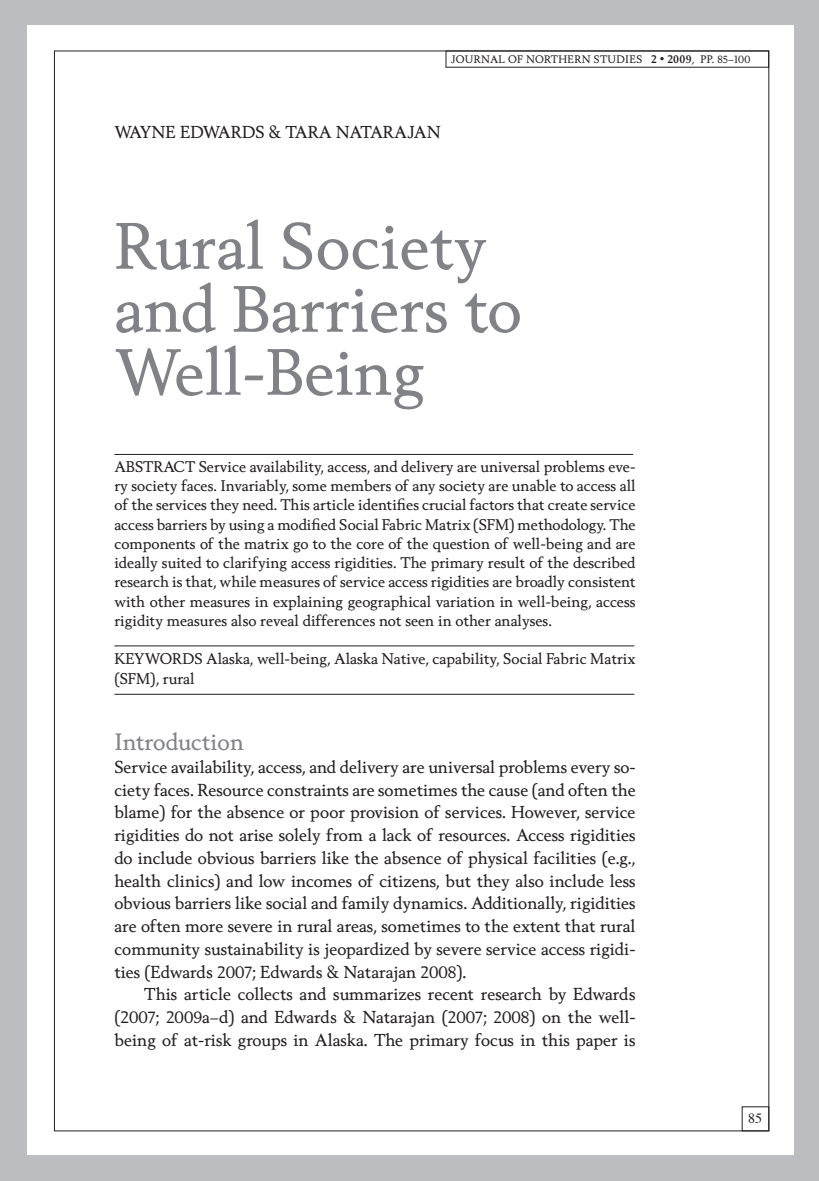
<style>
.page{position:relative;width:819px;height:1181px;background:#fff}
.page>*{position:absolute;margin:0;border:0;box-sizing:border-box;transform-origin:0 0}
.t1{font:63px/63px "Berling Nova Text";color:#808285}
.t2{font:22.75px "Berling Nova Text";color:#808285}
.t3{font:16.62px/22.8px "Berling Nova Text";color:#231f20;text-align:justify}
.t4{font:16.62px "Berling Nova Text";letter-spacing:-.02em;color:#231f20}
.t5{font:14.88px/19.2px "Berling Nova Text";color:#231f20;text-align:justify}
.t6{font:14px "Times";color:#231f20}
.t7{font:10.5px "Berling Nova Text";color:#231f20}
.s1{font-weight:700}
</style>
<div class="page">
<div style="left:794px;top:0;width:25px;height:1181px;background:#bcbdc0"></div>
<div style="left:1px;top:0;width:818px;height:25px;background:#bcbdc0"></div>
<div style="left:1px;top:1155px;width:818px;height:26px;background:#bcbdc0"></div>
<div style="left:0;top:0;width:26px;height:1181px;background:#bcbdc0"></div>
<hr style="left:114px;top:454px;width:519px;height:1px;background:#231f20">
<hr style="left:114px;top:645px;width:520px;height:1px;background:#231f20">
<hr style="left:114px;top:694px;width:520px;height:1px;background:#231f20">
<p class="t7" style="left:451px;top:52px;width:9px">journal</p>
<p class="t7" style="left:508px;top:52px;width:27px">of northern</p>
<p class="t7" style="left:594px;top:52px;width:8px">studies</p>
<p class="t7" style="left:651px;top:52px;width:101px"><span class="s1">2</span> <sup>•</sup> <span class="s1">2009</span>, pp. 85–100</p>
<p class="t4" style="left:114px;top:121px;width:328px">WAYNE EDWARDS &amp; TARA NATARAJAN</p>
<h1 class="t1" style="left:114px;top:213px;width:408px">Rural Society and Barriers to<br>Well-Being</h1>
<p class="t5" style="left:114px;top:456px;width:522px">ABSTRACT Service availability, access, and delivery are universal problems eve&shy;ry society faces. Invariably, some members of any society are unable to access all of the services they need. This article identifies crucial factors that create service access barriers by using a modified Social Fabric Matrix (SFM) methodology. The components of the matrix go to the core of the question of well-being and are ideally suited to clarifying access rigidities. The primary result of the described research is that, while measures of service access rigidities are broadly consistent with other measures in explaining geographical variation in well-being, access rigidity measures also reveal differences not seen in other analyses.</p>
<p class="t5" style="left:114px;top:649px;width:522px">KEYWORDS Alaska, well-being, Alaska Native, capability, Social Fabric Matrix (SFM), rural</p>
<h2 class="t2" style="left:114px;top:727px;width:131px">Introduction</h2>
<p class="t3" style="left:114px;top:755px;width:522px">Service availability, access, and delivery are universal problems every so&shy;ciety faces. Resource constraints are sometimes the cause (and often the blame) for the absence or poor provision of services. However, service rigidities do not arise solely from a lack of resources. Access rigidities do include obvious barriers like the absence of physical facilities (e.g., health clinics) and low incomes of citizens, but they also include less obvious barriers like social and family dynamics. Additionally, rigidities are often more severe in rural areas, sometimes to the extent that rural community sustainability is jeopardized by severe service access rigidi&shy;ties (Edwards 2007; Edwards &amp; Natarajan 2008).</p>
<p class="t3" style="left:114px;top:982px;width:522px;text-indent:30px">This article collects and summarizes recent research by Edwards (2007; 2009a–d) and Edwards &amp; Natarajan (2007; 2008) on the well&shy;being of at-risk groups in Alaska. The primary focus in this paper is</p>
<p class="t6" style="left:748px;top:1105px;width:15px">85</p>
</div>
